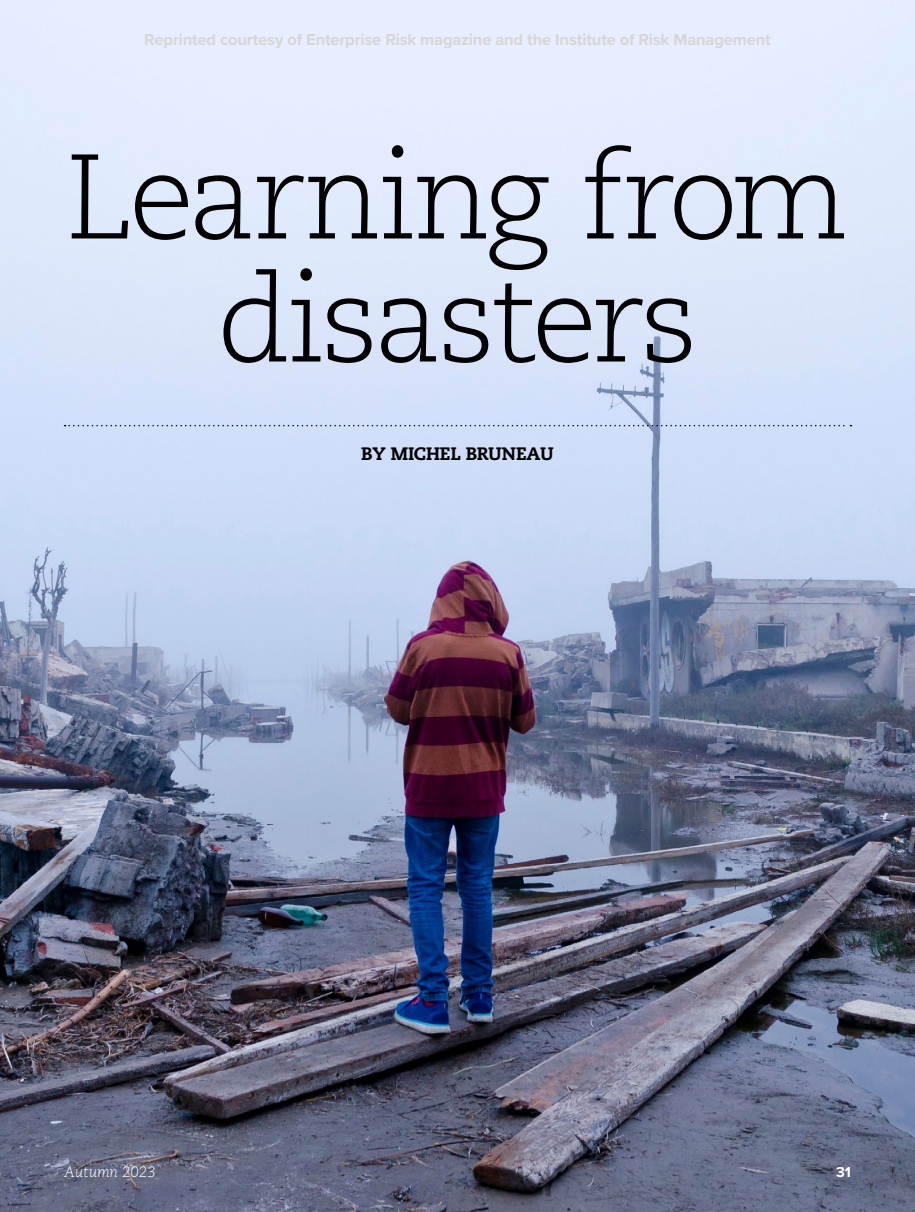
<style>
.page{position:relative;width:915px;height:1212px;background:#fff}
.page>*{position:absolute;margin:0;border:0;box-sizing:border-box;transform-origin:0 0}
.t1{font:300 120px/123px "Caecilia LT Std";letter-spacing:-.035em;color:#000;text-align:center}
.t2{font:800 18px "Caecilia LT Std";letter-spacing:-.01em;color:#000}
.t3{font:700 16.5px "Proxima Nova";letter-spacing:-.01em;color:#d6d6d6}
.t4{font:italic 300 15px "Caecilia LT Std";letter-spacing:-.01em;color:#fff}
.t5{font:700 15px "Proxima Nova";color:#fff}
</style>
<div class="page">
<img style="left:0;top:0;width:914px;height:1212px">
<svg style="left:65px;top:425px;width:786px;height:1px"></svg>
<p class="t3" style="left:144px;top:28px;width:628px">Reprinted courtesy of Enterprise Risk magazine and the Institute of Risk Management</p>
<h1 class="t1" style="left:66px;top:138px;width:784px">Learning from disasters</h1>
<p class="t2" style="left:361px;top:442px;width:194px">BY MICHEL BRUNEAU</p>
<p class="t4" style="left:64px;top:1163px;width:93px">Autumn 2023</p>
<p class="t5" style="left:835px;top:1161px;width:17px">31</p>
</div>
